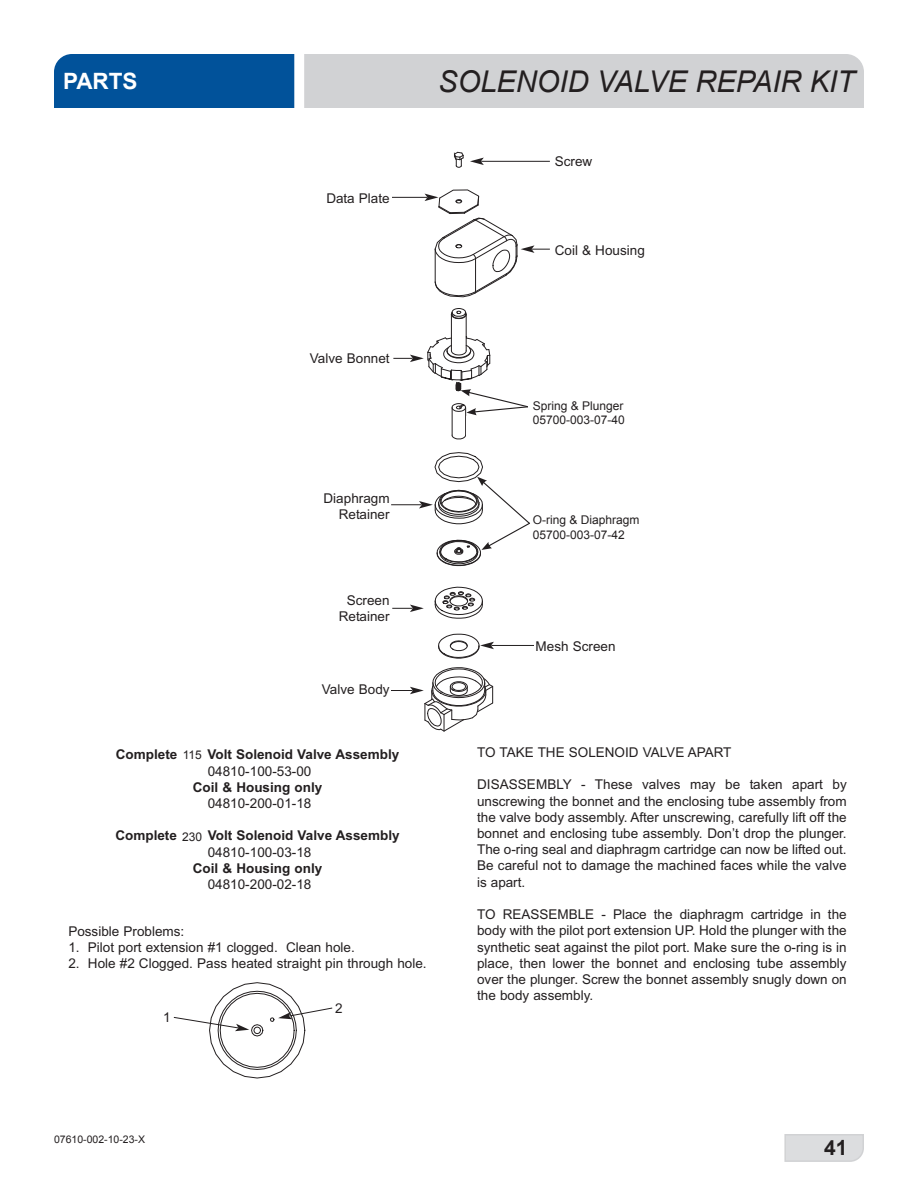
<style>
.page{position:relative;width:918px;height:1188px;background:#fff}
.page>*{position:absolute;margin:0;border:0;box-sizing:border-box;transform-origin:0 0}
.t1{font:italic 30px "Arial";color:#231f20}
.t2{font:700 22.5px "Arial";color:#fff}
.t3{font:700 21px "Arial";color:#231f20}
.t4{font:13.5px/16.2px "Arial";color:#231f20;text-align:justify}
.t5{font:700 13.5px "Arial";color:#231f20}
.t6{font:12px/14.4px "Arial";color:#231f20}
.t7{font:10.5px "Arial";color:#231f20}
</style>
<div class="page">
<svg style="left:784px;top:1134px;width:80px;height:28px;background:#dbdcde"></svg>
<div style="left:54px;top:54px;width:240px;height:54px;background:#01529a"></div>
<div style="left:304px;top:54px;width:560px;height:54px;background:#d1d2d4"></div>
<svg style="left:451px;top:308px;width:15px;height:11px"></svg>
<hr style="left:451px;top:314px;width:1px;height:37px;background:#231f20">
<hr style="left:466px;top:314px;width:1px;height:37px;background:#231f20">
<svg style="left:435px;top:587px;width:48px;height:31px"></svg>
<svg style="left:454px;top:152px;width:10px;height:15px"></svg>
<hr style="left:481px;top:161px;width:69px;height:1px;background:#231f20">
<svg style="left:470px;top:158px;width:14px;height:7px"></svg>
<hr style="left:390px;top:197px;width:37px;height:1px;background:#231f20">
<div style="left:301px;top:192px;width:90px;height:19px;background:#fff"></div>
<svg style="left:425px;top:190px;width:125px;height:107px"></svg>
<hr style="left:391px;top:505px;width:31px;height:1px;background:#231f20">
<svg style="left:392px;top:605px;width:32px;height:7px"></svg>
<hr style="left:491px;top:645px;width:60px;height:1px;background:#231f20">
<svg style="left:438px;top:634px;width:56px;height:24px"></svg>
<div style="left:534px;top:640px;width:108px;height:19px;background:#fff"></div>
<svg style="left:391px;top:668px;width:102px;height:63px"></svg>
<svg style="left:174px;top:983px;width:158px;height:95px"></svg>
<svg style="left:393px;top:336px;width:135px;height:104px"></svg>
<svg style="left:419px;top:453px;width:111px;height:113px"></svg>
<h2 class="t2" style="left:63px;top:66px;width:76px">PARTS</h2>
<h1 class="t1" style="left:438px;top:62px;width:418px">SOLENOID VALVE REPAIR KIT</h1>
<p class="t4" style="left:326px;top:190px;width:65px">Data Plate</p>
<p class="t4" style="left:310px;top:350px;width:81px">Valve Bonnet</p>
<p class="t4" style="left:324px;top:490px;width:68px;text-align:right">Diaphragm<br>Retainer</p>
<p class="t4" style="left:339px;top:592px;width:52px;text-align:center">Screen<br>Retainer</p>
<p class="t4" style="left:322px;top:681px;width:69px">Valve Body</p>
<p class="t5" style="left:116px;top:746px;width:285px">Complete 110 Volt Solenoid Valve Assembly</p>
<p class="t4" style="left:208px;top:763px;width:105px">04810-100-53-00</p>
<p class="t5" style="left:193px;top:778px;width:131px">Coil &amp; Housing only</p>
<p class="t4" style="left:208px;top:795px;width:105px">04810-200-01-18</p>
<p class="t5" style="left:115px;top:827px;width:286px">Complete 240 Volt Solenoid Valve Assembly</p>
<p class="t4" style="left:208px;top:844px;width:105px">04810-100-03-18</p>
<p class="t5" style="left:193px;top:859px;width:131px">Coil &amp; Housing only</p>
<p class="t4" style="left:208px;top:876px;width:105px">04810-200-02-18</p>
<p class="t6" style="left:183px;top:748px;width:21px">115</p>
<p class="t6" style="left:182px;top:830px;width:22px">230</p>
<p class="t4" style="left:68px;top:923px;width:118px">Possible Problems:</p>
<p class="t4" style="left:68px;top:940px;width:288px">1. Pilot port extension #1 clogged. Clean hole.</p>
<p class="t4" style="left:68px;top:956px;width:360px">2. Hole #2 Clogged. Pass heated straight pin through hole.</p>
<p class="t4" style="left:163px;top:1009px;width:9px">1</p>
<p class="t7" style="left:54px;top:1133px;width:93px">07610-002-10-23-X</p>
<p class="t4" style="left:335px;top:1001px;width:9px">2</p>
<p class="t4" style="left:555px;top:153px;width:39px">Screw</p>
<p class="t4" style="left:555px;top:242px;width:92px">Coil &amp; Housing</p>
<p class="t6" style="left:533px;top:399px;width:94px">Spring &amp; Plunger<br>05700-003-07-40</p>
<p class="t6" style="left:533px;top:513px;width:108px">O-ring &amp; Diaphragm<br>05700-003-07-42</p>
<p class="t4" style="left:536px;top:638px;width:81px">Mesh Screen</p>
<p class="t4" style="left:477px;top:744px;width:256px">TO TAKE THE SOLENOID VALVE APART</p>
<p class="t4" style="left:477px;top:777px;width:371px">DISASSEMBLY - These valves may be taken apart by unscrewing the bonnet and the enclosing tube assembly from the valve body assembly. After unscrewing, carefully lift off the bonnet and enclosing tube assembly. Don’t drop the plunger.<br>The o-ring seal and diaphragm cartridge can now be lifted out.<br>Be careful not to damage the machined faces while the valve is apart.</p>
<p class="t4" style="left:477px;top:906px;width:371px">TO REASSEMBLE - Place the diaphragm cartridge in the body with the pilot port extension UP. Hold the plunger with the synthetic seat against the pilot port. Make sure the o-ring is in place, then lower the bonnet and enclosing tube assembly over the plunger. Screw the bonnet assembly snugly down on the body assembly.</p>
<h3 class="t3" style="left:824px;top:1134px;width:25px">41</h3>
</div>
